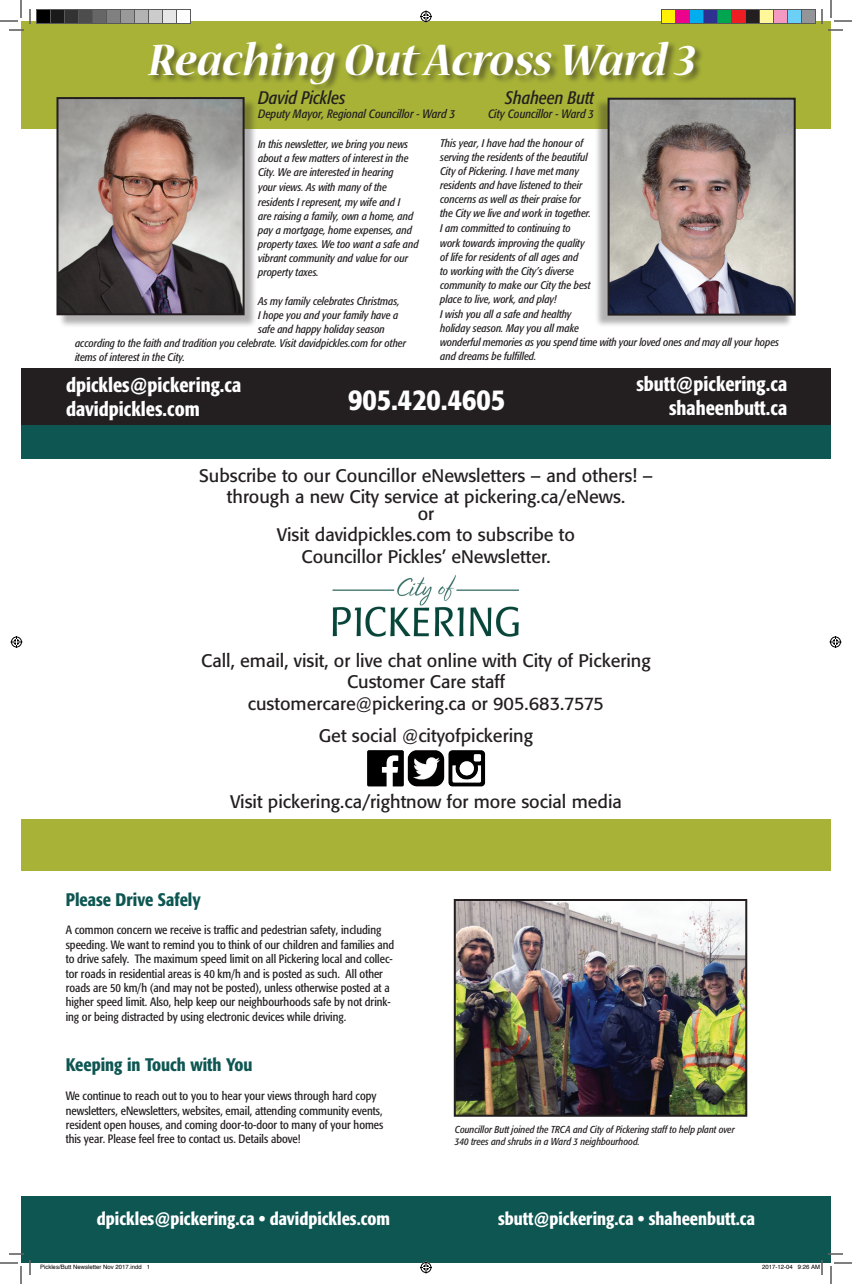
<style>
.page{position:relative;width:852px;height:1284px;background:#fff}
.page>*{position:absolute;margin:0;border:0;box-sizing:border-box;transform-origin:0 0}
.t1{font:italic 700 50px "Nueva Std";color:#fff}
.t2{font:500 condensed 30px "Formata";color:#fff}
.t3{font:500 condensed 20px/24px "Formata";color:#fff}
.t4{font:18px/21.6px "Formata";color:#231f20;text-align:center}
.t5{font:500 condensed 18px "Formata";color:#fff}
.t6{font:500 condensed 18px "Formata";color:#0e5652}
.t7{font:italic condensed 18px "Formata";color:#231f20}
.t8{font:condensed 12px/14.4px "Formata";color:#231f20}
.t9{font:italic condensed 12px "Formata";color:#231f20}
.t10{font:italic condensed 11px/14px "Formata";color:#231f20}
.t11{font:italic condensed 10px/12px "Formata";color:#231f20}
.t12{font:6px "Helvetica";color:#000}
</style>
<div class="page">
<div style="left:21px;top:21px;width:810px;height:108px;background:#a7b237"></div>
<img style="left:332px;top:574px;width:187px;height:63px">
<div style="left:21px;top:369px;width:810px;height:70px;background:#231f20"></div>
<div style="left:58px;top:99px;width:199px;height:229px;background:#231f20;opacity:.35"></div>
<img style="left:59px;top:100px;width:183px;height:212px">
<div style="left:56px;top:97px;width:189px;height:218px;border:2px solid #231f20"></div>
<div style="left:595px;top:99px;width:199px;height:229px;background:#231f20;opacity:.35"></div>
<img style="left:611px;top:101px;width:182px;height:212px">
<div style="left:608px;top:98px;width:188px;height:218px;border:2px solid #231f20"></div>
<div style="left:148px;top:41px;width:556px;height:52px;background:#231f20;opacity:.5"></div>
<div style="left:21px;top:1197px;width:810px;height:66px;background:#0e5652"></div>
<img style="left:457px;top:902px;width:287px;height:212px">
<div style="left:454px;top:899px;width:293px;height:218px;border:2px solid #231f20"></div>
<div style="left:21px;top:425px;width:810px;height:33px;background:#0e5652"></div>
<div style="left:21px;top:820px;width:810px;height:51px;background:#a7b237"></div>
<img style="left:367px;top:750px;width:119px;height:37px">
<svg style="left:0;top:0;width:31px;height:31px"></svg>
<svg style="left:0;top:1253px;width:31px;height:31px"></svg>
<svg style="left:821px;top:0;width:31px;height:31px"></svg>
<svg style="left:420px;top:10px;width:12px;height:12px"></svg>
<svg style="left:420px;top:1262px;width:12px;height:12px"></svg>
<svg style="left:10px;top:636px;width:12px;height:12px"></svg>
<svg style="left:830px;top:636px;width:12px;height:12px"></svg>
<div style="left:36px;top:10px;width:14px;height:14px;background:#000"></div>
<div style="left:36px;top:9px;width:15px;height:15px;border:1px solid #595959"></div>
<div style="left:50px;top:10px;width:14px;height:14px;background:#1a1a1a"></div>
<div style="left:50px;top:9px;width:15px;height:15px;border:1px solid #595959"></div>
<div style="left:64px;top:10px;width:14px;height:14px;background:#333"></div>
<div style="left:64px;top:9px;width:15px;height:15px;border:1px solid #595959"></div>
<div style="left:78px;top:10px;width:14px;height:14px;background:#4d4d4d"></div>
<div style="left:78px;top:9px;width:15px;height:15px;border:1px solid #595959"></div>
<div style="left:92px;top:10px;width:14px;height:14px;background:#666"></div>
<div style="left:92px;top:9px;width:15px;height:15px;border:1px solid #595959"></div>
<div style="left:106px;top:10px;width:14px;height:14px;background:#808080"></div>
<div style="left:106px;top:9px;width:15px;height:15px;border:1px solid #595959"></div>
<div style="left:120px;top:10px;width:14px;height:14px;background:#999"></div>
<div style="left:120px;top:9px;width:15px;height:15px;border:1px solid #595959"></div>
<div style="left:134px;top:10px;width:14px;height:14px;background:#b3b3b3"></div>
<div style="left:134px;top:9px;width:15px;height:15px;border:1px solid #595959"></div>
<div style="left:148px;top:10px;width:14px;height:14px;background:#ccc"></div>
<div style="left:148px;top:9px;width:15px;height:15px;border:1px solid #595959"></div>
<div style="left:162px;top:10px;width:14px;height:14px;background:#e6e6e6"></div>
<div style="left:162px;top:9px;width:15px;height:15px;border:1px solid #595959"></div>
<div style="left:176px;top:10px;width:14px;height:14px;background:#fff"></div>
<div style="left:176px;top:9px;width:15px;height:15px;border:1px solid #595959"></div>
<div style="left:662px;top:10px;width:14px;height:14px;background:#fff101"></div>
<div style="left:661px;top:9px;width:15px;height:15px;border:1px solid #595959"></div>
<div style="left:676px;top:10px;width:14px;height:14px;background:#ed028c"></div>
<div style="left:675px;top:9px;width:15px;height:15px;border:1px solid #595959"></div>
<div style="left:690px;top:10px;width:14px;height:14px;background:#00aeef"></div>
<div style="left:689px;top:9px;width:15px;height:15px;border:1px solid #595959"></div>
<div style="left:704px;top:10px;width:14px;height:14px;background:#2e3092"></div>
<div style="left:703px;top:9px;width:15px;height:15px;border:1px solid #595959"></div>
<div style="left:718px;top:10px;width:14px;height:14px;background:#00a54f"></div>
<div style="left:717px;top:9px;width:15px;height:15px;border:1px solid #595959"></div>
<div style="left:732px;top:10px;width:14px;height:14px;background:#ee1d23"></div>
<div style="left:731px;top:9px;width:15px;height:15px;border:1px solid #595959"></div>
<div style="left:746px;top:10px;width:14px;height:14px;background:#231f20"></div>
<div style="left:745px;top:9px;width:15px;height:15px;border:1px solid #595959"></div>
<div style="left:760px;top:10px;width:14px;height:14px;background:#fff79a"></div>
<div style="left:759px;top:9px;width:15px;height:15px;border:1px solid #595959"></div>
<div style="left:774px;top:10px;width:14px;height:14px;background:#f499c2"></div>
<div style="left:773px;top:9px;width:15px;height:15px;border:1px solid #595959"></div>
<div style="left:788px;top:10px;width:14px;height:14px;background:#6bcff6"></div>
<div style="left:787px;top:9px;width:15px;height:15px;border:1px solid #595959"></div>
<div style="left:802px;top:10px;width:14px;height:14px;background:#939598"></div>
<div style="left:801px;top:9px;width:15px;height:15px;border:1px solid #595959"></div>
<svg style="left:815px;top:1253px;width:37px;height:31px"></svg>
<p class="t1" style="left:148px;top:37px;width:548px">Reaching Out Across Ward 3</p>
<p class="t7" style="left:258px;top:87px;width:89px">David Pickles</p>
<p class="t9" style="left:258px;top:107px;width:199px">Deputy Mayor, Regional Councillor - Ward 3</p>
<p class="t7" style="left:505px;top:87px;width:91px">Shaheen Butt</p>
<p class="t9" style="left:488px;top:107px;width:108px">City Councillor - Ward 3</p>
<p class="t10" style="left:440px;top:136px;width:152px">This year, I have had the honour of serving the residents of the beautiful City of Pickering. I have met many residents and have listened to their concerns as well as their praise for the City we live and work in together.</p>
<p class="t10" style="left:440px;top:221px;width:146px;line-height:15px">I am committed to continuing to work towards improving the quality</p>
<p class="t10" style="left:440px;top:250px;width:152px">of life for residents of all ages and<br>to working with the City’s diverse community to make our City the best place to live, work, and play!</p>
<p class="t10" style="left:440px;top:307px;width:341px">I wish you all a safe and healthy<br>holiday season. May you all make<br>wonderful memories as you spend time with your loved ones and may all your hopes and dreams be fulfilled.</p>
<p class="t10" style="left:258px;top:137px;width:152px;text-align:justify">In this newsletter, we bring you news about a few matters of interest in the City. We are interested in hearing</p>
<p class="t10" style="left:258px;top:180px;width:144px;line-height:15px">your views. As with many of the residents I represent, my wife and I</p>
<p class="t10" style="left:258px;top:209px;width:162px">are raising a family, own a home, and pay a mortgage, home expenses, and property taxes. We too want a safe and vibrant community and value for our property taxes.</p>
<p class="t10" style="left:258px;top:294px;width:143px">As my family celebrates Christmas,</p>
<p class="t10" style="left:258px;top:308px;width:142px">I hope you and your family have a</p>
<p class="t10" style="left:258px;top:322px;width:128px">safe and happy holiday season</p>
<p class="t10" style="left:75px;top:336px;width:333px">according to the faith and tradition you celebrate. Visit davidpickles.com for other</p>
<p class="t10" style="left:75px;top:350px;width:111px">items of interest in the City.</p>
<p class="t3" style="left:66px;top:373px;width:177px">dpickles@pickering.ca davidpickles.com</p>
<p class="t2" style="left:348px;top:381px;width:159px">905.420.4605</p>
<p class="t3" style="left:636px;top:371px;width:152px;text-align:right">sbutt@pickering.ca shaheenbutt.ca</p>
<p class="t4" style="left:199px;top:465px;width:455px">Subscribe to our Councillor eNewsletters – and others! – through a new City service at pickering.ca/eNews.</p>
<p class="t4" style="left:418px;top:503px;width:18px">or</p>
<p class="t4" style="left:277px;top:524px;width:300px">Visit davidpickles.com to subscribe to</p>
<p class="t4" style="left:302px;top:546px;width:250px">Councillor Pickles’ eNewsletter.</p>
<p class="t4" style="left:201px;top:649px;width:451px">Call, email, visit, or live chat online with City of Pickering<br>Customer Care staff</p>
<p class="t4" style="left:248px;top:693px;width:358px">customercare@pickering.ca or 905.683.7575</p>
<p class="t4" style="left:319px;top:725px;width:216px">Get social @cityofpickering</p>
<p class="t4" style="left:230px;top:791px;width:393px">Visit pickering.ca/rightnow for more social media</p>
<p class="t6" style="left:66px;top:888px;width:136px">Please Drive Safely</p>
<p class="t8" style="left:66px;top:923px;width:330px">A common concern we receive is traffic and pedestrian safety, including speeding. We want to remind you to think of our children and families and to drive safely. The maximum speed limit on all Pickering local and collec&shy;tor roads in residential areas is 40 km/h and is posted as such. All other roads are 50 km/h (and may not be posted), unless otherwise posted at a higher speed limit. Also, help keep our neighbourhoods safe by not drink&shy;ing or being distracted by using electronic devices while driving.</p>
<p class="t6" style="left:66px;top:1054px;width:188px">Keeping in Touch with You</p>
<p class="t8" style="left:66px;top:1089px;width:319px">We continue to reach out to you to hear your views through hard copy newsletters, eNewsletters, websites, email, attending community events, resident open houses, and coming door-to-door to many of your homes this year. Please feel free to contact us. Details above!</p>
<p class="t11" style="left:455px;top:1124px;width:282px">Councillor Butt joined the TRCA and City of Pickering staff to help plant over<br>340 trees and shrubs in a Ward 3 neighbourhood.</p>
<p class="t5" style="left:97px;top:1208px;width:295px">dpickles@pickering.ca • davidpickles.com</p>
<p class="t5" style="left:498px;top:1208px;width:258px">sbutt@pickering.ca • shaheenbutt.ca</p>
<p class="t12" style="left:40px;top:1262px;width:112px">Pickles/Butt Newsletter Nov 2017.indd 1</p>
<p class="t12" style="left:762px;top:1262px;width:60px">2017-12-04 9:26 AM</p>
</div>
